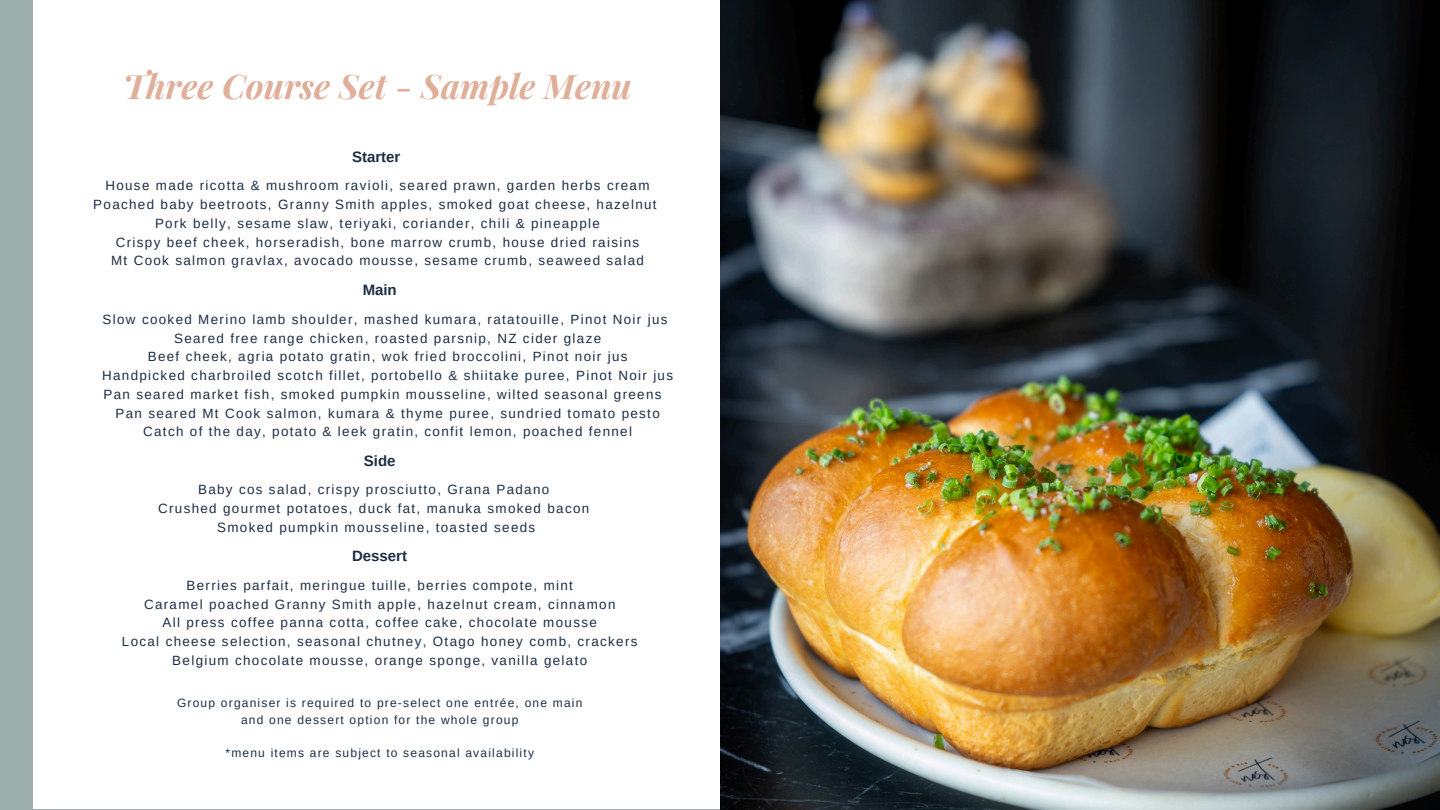
<style>
.page{position:relative;width:1440px;height:810px;background:#9db0ac}
.page>*{position:absolute;margin:0;border:0;box-sizing:border-box;transform-origin:0 0}
.t1{font:italic 700 34px "Playfair Display";color:#e0af99}
.t2{font:700 15px "Arimo";color:#1d2e43}
.t3{font:13.4px/18.8px "Arimo";letter-spacing:.1em;color:#1d2e43;text-align:center}
.t4{font:12px "Arimo";letter-spacing:.1em;color:#1d2e43}
</style>
<div class="page">
<div style="left:33px;top:0;width:693px;height:809px;background:#fff"></div>
<img style="left:720px;top:0;width:720px;height:810px">
<p class="t1" style="left:123px;top:63px;width:510px">Three Course Set - Sample Menu</p>
<h1 class="t2" style="left:352px;top:148px;width:50px">Starter</h1>
<h2 class="t3" style="left:93px;top:176px;width:565px">House made ricotta &amp; mushroom ravioli, seared prawn, garden herbs cream Poached baby beetroots, Granny Smith apples, smoked goat cheese, hazelnut Pork belly, sesame slaw, teriyaki, coriander, chili &amp; pineapple<br>Crispy beef cheek, horseradish, bone marrow crumb, house dried raisins<br>Mt Cook salmon gravlax, avocado mousse, sesame crumb, seaweed salad</h2>
<h2 class="t2" style="left:363px;top:281px;width:36px">Main</h2>
<h3 class="t3" style="left:103px;top:310px;width:567px">Slow cooked Merino lamb shoulder, mashed kumara, ratatouille, Pinot Noir jus</h3>
<h3 class="t3" style="left:174px;top:328px;width:429px">Seared free range chicken, roasted parsnip, NZ cider glaze</h3>
<h3 class="t3" style="left:148px;top:347px;width:481px">Beef cheek, agria potato gratin, wok fried broccolini, Pinot noir jus</h3>
<h3 class="t3" style="left:102px;top:366px;width:573px">Handpicked charbroiled scotch fillet, portobello &amp; shiitake puree, Pinot Noir jus</h3>
<h3 class="t3" style="left:104px;top:385px;width:560px">Pan seared market fish, smoked pumpkin mousseline, wilted seasonal greens</h3>
<h3 class="t3" style="left:115px;top:403px;width:546px">Pan seared Mt Cook salmon, kumara &amp; thyme puree, sundried tomato pesto</h3>
<h3 class="t3" style="left:143px;top:422px;width:490px">Catch of the day, potato &amp; leek gratin, confit lemon, poached fennel</h3>
<h3 class="t2" style="left:364px;top:452px;width:33px">Side</h3>
<h3 class="t3" style="left:158px;top:480px;width:433px">Baby cos salad, crispy prosciutto, Grana Padano<br>Crushed gourmet potatoes, duck fat, manuka smoked bacon<br>Smoked pumpkin mousseline, toasted seeds</h3>
<h2 class="t2" style="left:352px;top:548px;width:57px">Dessert</h2>
<h2 class="t3" style="left:122px;top:576px;width:517px">Berries parfait, meringue tuille, berries compote, mint<br>Caramel poached Granny Smith apple, hazelnut cream, cinnamon<br>All press coffee panna cotta, coffee cake, chocolate mousse<br>Local cheese selection, seasonal chutney, Otago honey comb, crackers Belgium chocolate mousse, orange sponge, vanilla gelato</h2>
<p class="t4" style="left:177px;top:696px;width:407px">Group organiser is required to pre-select one entrée, one main</p>
<p class="t4" style="left:241px;top:713px;width:279px">and one dessert option for the whole group</p>
<p class="t4" style="left:225px;top:746px;width:310px">*menu items are subject to seasonal availability</p>
</div>
